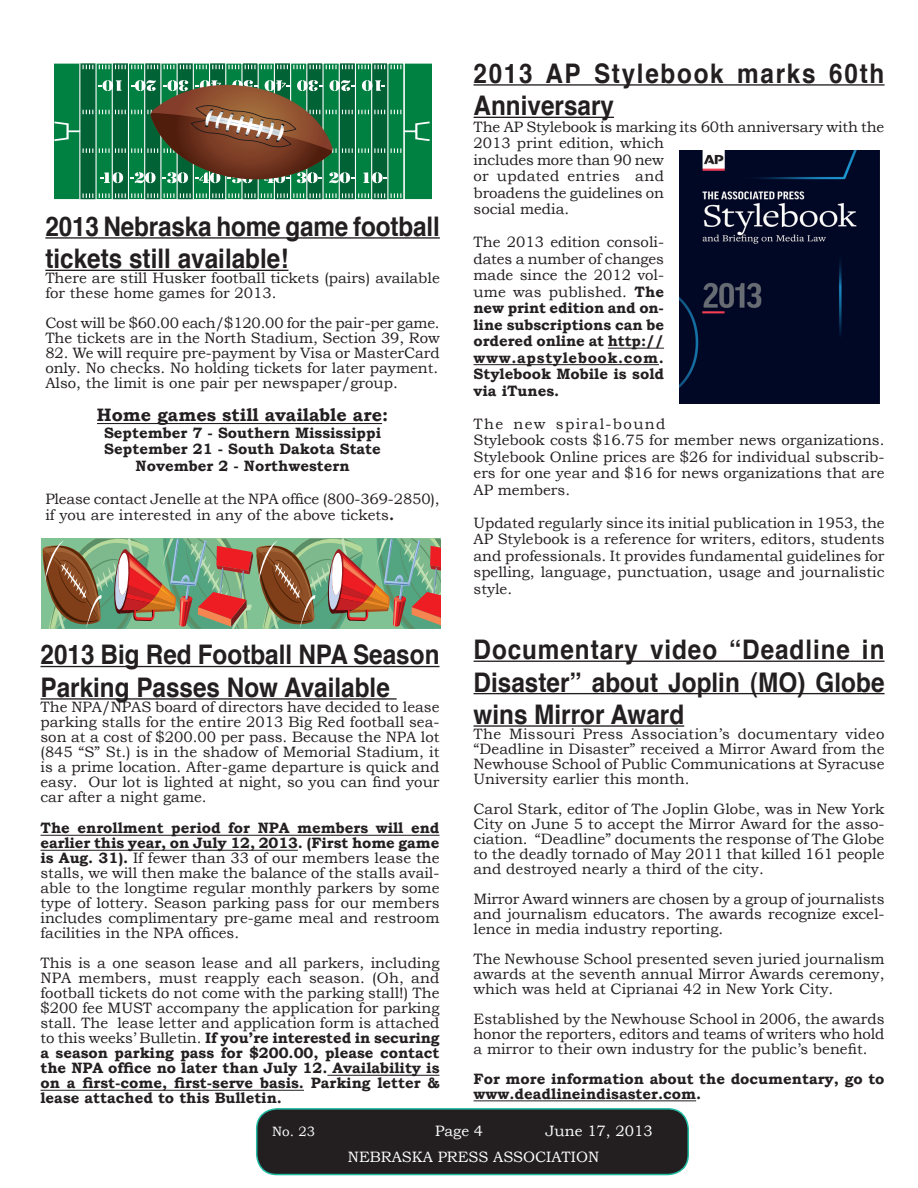
<style>
.page{position:relative;width:918px;height:1188px;background:#fff}
.page>*{position:absolute;margin:0;border:0;box-sizing:border-box;transform-origin:0 0}
.Bulletin_Header{font:700 27px/32.4px "Helvetica";color:#231f20;scale:.9 1}
.Bulletin_Header-2{font:700 27px/32.4px "Helvetica";letter-spacing:.07em;color:#231f20;scale:.9 1}
.Bulletin_Body{font:700 18px "Bookman Old Style";color:#231f20}
.Bulletin_Body-2{font:15px/15px "Bookman Old Style";color:#231f20;text-align:justify}
.Bulletin_Body-3{font:700 15px/16.5px "Bookman Old Style";color:#231f20;text-align:justify}
.t1{font:15px "Bookman Old Style";color:#fff}
.t2{font:13.5px "Bookman Old Style";color:#fff}
.s1{font-weight:700}
.s2{font-weight:400}
</style>
<div class="page">
<div style="left:257px;top:1109px;width:431px;height:66px;background:#231f20;border-radius:20px"></div>
<div style="left:256px;top:1108px;width:433px;height:67px;border:2px solid #1fbba3;border-radius:20px"></div>
<hr style="left:45px;top:237px;width:395px;height:2px;background:#231f20">
<hr style="left:45px;top:270px;width:243px;height:1px;background:#231f20">
<hr style="left:97px;top:423px;width:285px;height:1px;background:#231f20">
<hr style="left:474px;top:84px;width:411px;height:2px;background:#231f20">
<hr style="left:474px;top:117px;width:140px;height:1px;background:#231f20">
<hr style="left:608px;top:348px;width:56px;height:1px;background:#231f20">
<hr style="left:474px;top:364px;width:185px;height:1px;background:#231f20">
<hr style="left:474px;top:661px;width:411px;height:1px;background:#231f20">
<hr style="left:474px;top:693px;width:411px;height:1px;background:#231f20">
<hr style="left:474px;top:725px;width:210px;height:2px;background:#231f20">
<hr style="left:474px;top:1100px;width:222px;height:1px;background:#231f20">
<svg style="left:54px;top:63px;width:378px;height:137px;background:#3c7a50"></svg>
<svg style="left:43px;top:538px;width:398px;height:91px;background:#908869"></svg>
<hr style="left:40px;top:666px;width:400px;height:1px;background:#231f20">
<hr style="left:40px;top:698px;width:357px;height:2px;background:#231f20">
<hr style="left:40px;top:835px;width:400px;height:1px;background:#231f20">
<hr style="left:40px;top:850px;width:258px;height:1px;background:#231f20">
<hr style="left:327px;top:1075px;width:113px;height:1px;background:#231f20">
<hr style="left:40px;top:1090px;width:264px;height:1px;background:#231f20">
<img style="left:679px;top:151px;width:200px;height:253px">
<p class="Bulletin_Header" style="left:45px;top:211px;width:440px">2013 Nebraska home game football tickets still available!</p>
<p class="Bulletin_Body-2" style="left:45px;top:271px;width:396px">There are still Husker football tickets (pairs) available for these home games for 2013.</p>
<p class="Bulletin_Body-2" style="left:45px;top:316px;width:396px">Cost will be $60.00 each/$120.00 for the pair-per game.<br>The tickets are in the North Stadium, Section 39, Row</p>
<p class="Bulletin_Body-2" style="left:45px;top:346px;width:396px">82. We will require pre-payment by Visa or MasterCard only. No checks. No holding tickets for later payment.</p>
<p class="Bulletin_Body-2" style="left:45px;top:376px;width:354px">Also, the limit is one pair per newspaper/group.</p>
<p class="Bulletin_Body" style="left:97px;top:404px;width:293px">Home games still available are:</p>
<p class="Bulletin_Body-3" style="left:104px;top:424px;width:279px">September 7 - Southern Mississippi</p>
<p class="Bulletin_Body-3" style="left:104px;top:441px;width:278px">September 21 - South Dakota State</p>
<p class="Bulletin_Body-3" style="left:136px;top:457px;width:215px">November 2 - Northwestern</p>
<p class="Bulletin_Body-2" style="left:45px;top:490px;width:396px;line-height:16.5px">Please contact Jenelle at the NPA office (800-369-2850), if you are interested in any of the above tickets<span class="s1">.</span></p>
<p class="Bulletin_Header" style="left:40px;top:639px;width:445px">2013 Big Red Football NPA Season<br>Parking Passes Now Available</p>
<p class="Bulletin_Body-2" style="left:40px;top:699px;width:401px">The NPA/NPAS board of directors have decided to lease parking stalls for the entire 2013 Big Red football sea&shy;son at a cost of $200.00 per pass. Because the NPA lot (845 “S” St.) is in the shadow of Memorial Stadium, it is a prime location. After-game departure is quick and easy. Our lot is lighted at night, so you can find your car after a night game.</p>
<p class="Bulletin_Body-2" style="left:40px;top:821px;width:401px"><span class="s1">The enrollment period for NPA members will end earlier this year, on July 12, 2013. (First home game is Aug. 31).</span> If fewer than 33 of our members lease the stalls, we will then make the balance of the stalls avail&shy;able to the longtime regular monthly parkers by some type of lottery. Season parking pass for our members includes complimentary pre-game meal and restroom facilities in the NPA offices.</p>
<p class="Bulletin_Body-2" style="left:40px;top:956px;width:401px">This is a one season lease and all parkers, including NPA members, must reapply each season. (Oh, and football tickets do not come with the parking stall!) The $200 fee MUST accompany the application for parking stall. The lease letter and application form is attached to this weeks’ Bulletin. <span class="s1">If you’re interested in securing a season parking pass for $200.00, please contact the NPA office no later than July 12. Availability is on a first-come, first-serve basis. Parking letter &amp; lease attached to this Bulletin.</span></p>
<p class="Bulletin_Header-2" style="left:474px;top:58px;width:458px">2013 AP Stylebook marks 60th<br>Anniversary</p>
<p class="Bulletin_Body-2" style="left:474px;top:118px;width:412px;line-height:16.5px;text-align:left">The AP Stylebook is marking its 60th anniversary with the<br>2013 print edition, which<br>includes more than 90 new<br>or updated entries and<br>broadens the guidelines on<br>social media.</p>
<p class="Bulletin_Body-3" style="left:474px;top:234px;width:192px"><span class="s2">The 2013 edition consoli&shy;dates a number of changes made since the 2012 vol&shy;ume was published.</span> The new print edition and on&shy;line subscriptions can be ordered online at http:// www.apstylebook.com.<br>Stylebook Mobile is sold via iTunes.</p>
<p class="Bulletin_Body-2" style="left:474px;top:415px;width:413px;line-height:16.5px;text-align:left">The new spiral-bound<br>Stylebook costs $16.75 for member news organizations.<br>Stylebook Online prices are $26 for individual subscrib&shy;ers for one year and $16 for news organizations that are AP members.</p>
<p class="Bulletin_Body-2" style="left:474px;top:514px;width:413px;line-height:16.5px">Updated regularly since its initial publication in 1953, the AP Stylebook is a reference for writers, editors, students and professionals. It provides fundamental guidelines for spelling, language, punctuation, usage and journalistic style.</p>
<p class="Bulletin_Header" style="left:474px;top:634px;width:458px;text-align:justify">Documentary video “Deadline in Disaster” about Joplin (MO) Globe wins Mirror Award</p>
<p class="Bulletin_Body-2" style="left:474px;top:726px;width:412px">The Missouri Press Association’s documentary video “Deadline in Disaster” received a Mirror Award from the Newhouse School of Public Communications at Syracuse University earlier this month.</p>
<p class="Bulletin_Body-2" style="left:474px;top:801px;width:413px">Carol Stark, editor of The Joplin Globe, was in New York City on June 5 to accept the Mirror Award for the asso&shy;ciation. “Deadline” documents the response of The Globe to the deadly tornado of May 2011 that killed 161 people and destroyed nearly a third of the city.</p>
<p class="Bulletin_Body-2" style="left:474px;top:891px;width:413px">Mirror Award winners are chosen by a group of journalists and journalism educators. The awards recognize excel&shy;lence in media industry reporting.</p>
<p class="Bulletin_Body-2" style="left:474px;top:951px;width:413px">The Newhouse School presented seven juried journalism awards at the seventh annual Mirror Awards ceremony, which was held at Ciprianai 42 in New York City.</p>
<p class="Bulletin_Body-2" style="left:474px;top:1011px;width:413px">Established by the Newhouse School in 2006, the awards honor the reporters, editors and teams of writers who hold a mirror to their own industry for the public’s benefit.</p>
<p class="Bulletin_Body-3" style="left:474px;top:1071px;width:412px;line-height:15px">For more information about the documentary, go to www.deadlineindisaster.com.</p>
<p class="t2" style="left:272px;top:1124px;width:44px">No. 23</p>
<p class="t1" style="left:435px;top:1122px;width:49px">Page 4</p>
<p class="t1" style="left:546px;top:1122px;width:109px">June 17, 2013</p>
<p class="t1" style="left:348px;top:1148px;width:253px">NEBRASKA PRESS ASSOCIATION</p>
</div>
